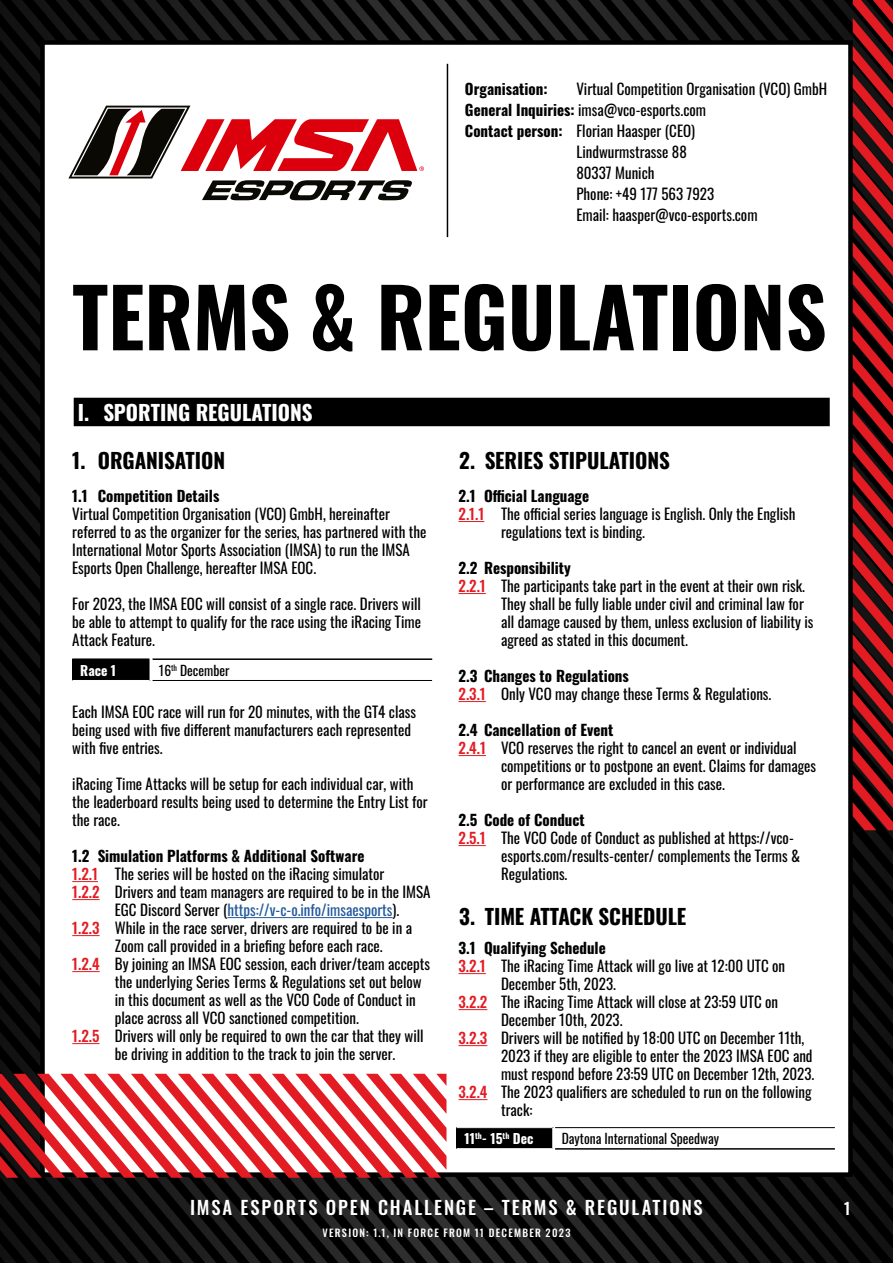
<style>
.page{position:relative;width:893px;height:1263px;background:#fff}
.page>*{position:absolute;margin:0;border:0;box-sizing:border-box;transform-origin:0 0}
.t1{font:700 80.85px "Oswald";color:#000}
.t2{font:700 21px "Oswald";color:#000}
.t3{font:700 21px "Oswald";color:#fff}
.t4{font:500 18.6px "Oswald";letter-spacing:.105em;color:#fff}
.t5{font:500 16.2px "Oswald";color:#fff}
.t6{font:15px/18px "Oswald";color:#000}
.t7{font:700 15px "Oswald";color:#000}
.t8{font:15px "Oswald";color:#22599b}
.t9{font:13.5px "Oswald";color:#000}
.t10{font:700 13.5px "Oswald";color:#fff}
.t11{font:500 10.35px "Oswald";letter-spacing:.12em;color:#fff}
.s1{font-weight:700}
.s2{font-weight:500;color:#e31b23}
.s3{color:#000}
</style>
<div class="page">
<img style="left:0;top:0;width:893px;height:1262px">
<div style="left:40px;top:40px;width:813px;height:1137px;background:#fff;border:4px solid #000"></div>
<svg style="left:853px;top:0;width:40px;height:831px;background:#761216"></svg>
<svg style="left:0;top:1074px;width:446px;height:104px"></svg>
<div style="left:74px;top:398px;width:756px;height:28px;background:#000"></div>
<svg style="left:72px;top:881px;width:26px;height:1px"></svg>
<svg style="left:72px;top:899px;width:28px;height:1px"></svg>
<hr style="left:227px;top:917px;width:165px;height:1px;background:#22599b">
<svg style="left:72px;top:935px;width:28px;height:1px"></svg>
<svg style="left:72px;top:971px;width:28px;height:1px"></svg>
<svg style="left:72px;top:1043px;width:28px;height:1px"></svg>
<svg style="left:459px;top:521px;width:25px;height:1px"></svg>
<svg style="left:459px;top:593px;width:27px;height:1px"></svg>
<svg style="left:459px;top:701px;width:27px;height:1px"></svg>
<svg style="left:459px;top:755px;width:27px;height:1px"></svg>
<svg style="left:459px;top:845px;width:27px;height:1px"></svg>
<svg style="left:459px;top:973px;width:27px;height:1px"></svg>
<svg style="left:459px;top:1009px;width:28px;height:1px"></svg>
<svg style="left:459px;top:1045px;width:28px;height:1px"></svg>
<svg style="left:459px;top:1099px;width:28px;height:1px"></svg>
<div style="left:72px;top:659px;width:79px;height:21px;background:#000"></div>
<hr style="left:152px;top:680px;width:280px;height:1px;background:#000">
<hr style="left:72px;top:658px;width:78px;height:2px;background:#000">
<hr style="left:152px;top:658px;width:280px;height:2px;background:#000">
<hr style="left:150px;top:658px;width:2px;height:23px;background:#fff">
<svg style="left:68px;top:106px;width:356px;height:94px"></svg>
<hr style="left:447px;top:64px;width:1px;height:173px;background:#000">
<div style="left:456px;top:1127px;width:98px;height:22px;background:#000"></div>
<hr style="left:555px;top:1127px;width:280px;height:1px;background:#000">
<hr style="left:456px;top:1127px;width:96px;height:1px;background:#fff">
<hr style="left:456px;top:1148px;width:96px;height:1px;background:#fff">
<hr style="left:555px;top:1148px;width:280px;height:1px;background:#000">
<hr style="left:552px;top:1127px;width:3px;height:22px;background:#fff">
<p class="t7" style="left:465px;top:75px;width:84px">Organisation:</p>
<p class="t6" style="left:576px;top:78px;width:252px">Virtual Competition Organisation (VCO) GmbH</p>
<p class="t6" style="left:465px;top:99px;width:243px"><span class="s1">General Inquiries:</span> imsa@vco-esports.com</p>
<p class="t6" style="left:465px;top:120px;width:232px"><span class="s1">Contact person:</span> Florian Haasper (CEO)</p>
<p class="t6" style="left:576px;top:141px;width:112px">Lindwurmstrasse 88</p>
<p class="t6" style="left:576px;top:162px;width:80px">80337 Munich</p>
<p class="t6" style="left:576px;top:183px;width:139px">Phone: +49 177 563 7923</p>
<p class="t6" style="left:576px;top:204px;width:183px">Email: haasper@vco-esports.com</p>
<h1 class="t1" style="left:72px;top:245px;width:756px">TERMS &amp; REGULATIONS</h1>
<h2 class="t3" style="left:78px;top:394px;width:236px">I. SPORTING REGULATIONS</h2>
<h2 class="t2" style="left:72px;top:442px;width:155px">1. ORGANISATION</h2>
<p class="t7" style="left:72px;top:483px;width:149px">1.1 Competition Details</p>
<p class="t6" style="left:72px;top:503px;width:356px">Virtual Competition Organisation (VCO) GmbH, hereinafter referred to as the organizer for the series, has partnered with the International Motor Sports Association (IMSA) to run the IMSA Esports Open Challenge, hereafter IMSA EOC.</p>
<p class="t6" style="left:72px;top:593px;width:350px;text-align:justify">For 2023, the IMSA EOC will consist of a single race. Drivers will be able to attempt to qualify for the race using the iRacing Time Attack Feature.</p>
<p class="t10" style="left:80px;top:658px;width:37px">Race 1</p>
<p class="t9" style="left:159px;top:658px;width:72px">16<sup>th</sup> December</p>
<p class="t6" style="left:72px;top:701px;width:345px">Each IMSA EOC race will run for 20 minutes, with the GT4 class being used with five different manufacturers each represented with five entries.</p>
<p class="t6" style="left:72px;top:773px;width:357px">iRacing Time Attacks will be setup for each individual car, with the leaderboard results being used to determine the Entry List for the race.</p>
<p class="t7" style="left:72px;top:843px;width:294px">1.2 Simulation Platforms &amp; Additional Software</p>
<p class="t6" style="left:72px;top:863px;width:313px"><span class="s2">1.2.1</span> The series will be hosted on the iRacing simulator</p>
<p class="t6" style="left:72px;top:881px;width:360px"><span class="s2">1.2.2</span> Drivers and team managers are required to be in the IMSA</p>
<p class="t8" style="left:115px;top:897px;width:286px"><span class="s3">EGC Discord Server (</span>https://v-c-o.info/imsaesports<span class="s3">).</span></p>
<p class="t6" style="left:72px;top:917px;width:341px"><span class="s2">1.2.3</span> While in the race server, drivers are required to be in a</p>
<p class="t6" style="left:115px;top:935px;width:269px">Zoom call provided in a briefing before each race.</p>
<p class="t6" style="left:72px;top:953px;width:359px"><span class="s2">1.2.4</span> By joining an IMSA EOC session, each driver/team accepts</p>
<p class="t6" style="left:115px;top:971px;width:308px">the underlying Series Terms &amp; Regulations set out below</p>
<p class="t6" style="left:115px;top:989px;width:302px">in this document as well as the VCO Code of Conduct in</p>
<p class="t6" style="left:115px;top:1007px;width:246px">place across all VCO sanctioned competition.</p>
<p class="t6" style="left:72px;top:1025px;width:353px"><span class="s2">1.2.5</span> Drivers will only be required to own the car that they will</p>
<p class="t6" style="left:115px;top:1043px;width:282px">be driving in addition to the track to join the server.</p>
<h2 class="t2" style="left:459px;top:442px;width:212px">2. SERIES STIPULATIONS</h2>
<p class="t7" style="left:459px;top:483px;width:132px">2.1 Official Language</p>
<p class="t6" style="left:459px;top:503px;width:339px"><span class="s2">2.1.1</span> The official series language is English. Only the English</p>
<p class="t6" style="left:501px;top:521px;width:146px">regulations text is binding.</p>
<p class="t7" style="left:459px;top:555px;width:114px">2.2 Responsibility</p>
<p class="t6" style="left:459px;top:575px;width:348px"><span class="s2">2.2.1</span> The participants take part in the event at their own risk.</p>
<p class="t6" style="left:501px;top:593px;width:304px">They shall be fully liable under civil and criminal law for</p>
<p class="t6" style="left:501px;top:611px;width:314px">all damage caused by them, unless exclusion of liability is</p>
<p class="t6" style="left:501px;top:629px;width:188px">agreed as stated in this document.</p>
<p class="t6" style="left:459px;top:665px;width:314px"><span class="s1">2.3 Changes to Regulations<br></span><span class="s2">2.3.1</span> Only VCO may change these Terms &amp; Regulations.</p>
<p class="t7" style="left:459px;top:717px;width:156px">2.4 Cancellation of Event</p>
<p class="t6" style="left:459px;top:737px;width:340px"><span class="s2">2.4.1</span> VCO reserves the right to cancel an event or individual</p>
<p class="t6" style="left:501px;top:755px;width:317px">competitions or to postpone an event. Claims for damages</p>
<p class="t6" style="left:501px;top:773px;width:225px">or performance are excluded in this case.</p>
<p class="t7" style="left:459px;top:807px;width:128px">2.5 Code of Conduct</p>
<p class="t6" style="left:459px;top:827px;width:337px"><span class="s2">2.5.1</span> The VCO Code of Conduct as published at https://vco-</p>
<p class="t6" style="left:501px;top:845px;width:301px">esports.com/results-center/ complements the Terms &amp;</p>
<p class="t6" style="left:501px;top:863px;width:68px">Regulations.</p>
<h2 class="t2" style="left:459px;top:897px;width:229px">3. TIME ATTACK SCHEDULE</h2>
<p class="t7" style="left:459px;top:935px;width:149px">3.1 Qualifying Schedule</p>
<p class="t6" style="left:459px;top:955px;width:328px"><span class="s2">3.2.1</span> The iRacing Time Attack will go live at 12:00 UTC on</p>
<p class="t6" style="left:501px;top:973px;width:116px">December 5th, 2023.</p>
<p class="t6" style="left:459px;top:991px;width:321px"><span class="s2">3.2.2</span> The iRacing Time Attack will close at 23:59 UTC on</p>
<p class="t6" style="left:501px;top:1009px;width:123px">December 10th, 2023.</p>
<p class="t6" style="left:459px;top:1027px;width:347px"><span class="s2">3.2.3</span> Drivers will be notified by 18:00 UTC on December 11th,</p>
<p class="t6" style="left:501px;top:1045px;width:313px">2023 if they are eligible to enter the 2023 IMSA EOC and</p>
<p class="t6" style="left:501px;top:1063px;width:315px">must respond before 23:59 UTC on December 12th, 2023.</p>
<p class="t6" style="left:459px;top:1081px;width:355px"><span class="s2">3.2.4</span> The 2023 qualifiers are scheduled to run on the following</p>
<p class="t6" style="left:501px;top:1099px;width:33px">track:</p>
<p class="t10" style="left:465px;top:1126px;width:70px">11<sup>th</sup>- 15<sup>th</sup> Dec</p>
<p class="t9" style="left:562px;top:1126px;width:159px">Daytona International Speedway</p>
<p class="t4" style="left:190px;top:1190px;width:514px">IMSA ESPORTS OPEN CHALLENGE – TERMS &amp; REGULATIONS</p>
<p class="t5" style="left:844px;top:1193px;width:8px">1</p>
<p class="t11" style="left:322px;top:1223px;width:250px">VERSION: 1.1, IN FORCE FROM 11 DECEMBER 2023</p>
</div>
